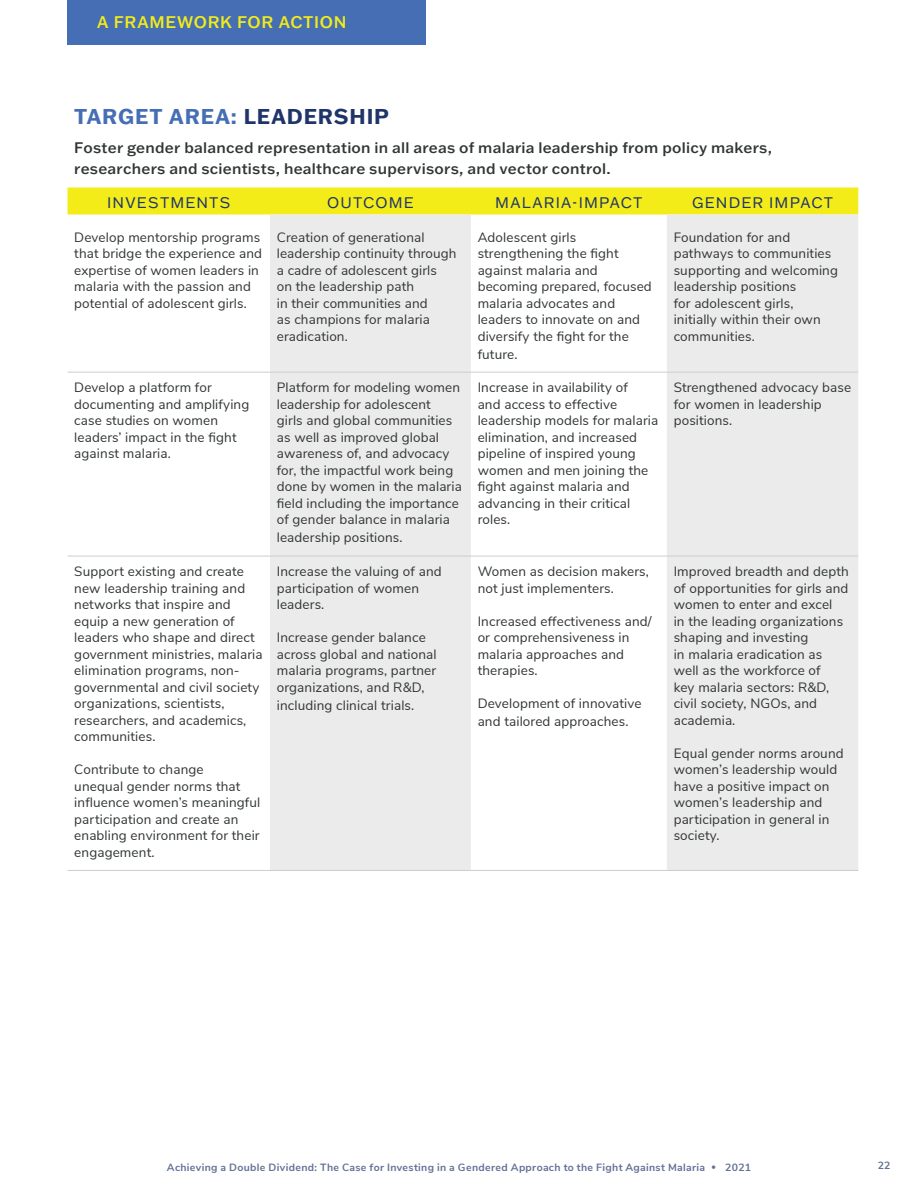
<style>
.page{position:relative;width:918px;height:1188px;background:#fff}
.page>*{position:absolute;margin:0;border:0;box-sizing:border-box;transform-origin:0 0}
.t1{font:700 21px "Franklin Gothic ATF";letter-spacing:.04em;color:#456eb5}
.t2{font:500 16.5px "Franklin Gothic ATF";letter-spacing:.04em;color:#f3ec19}
.t3{font:500 15px/21px "Franklin Gothic ATF";letter-spacing:.015em;color:#313535}
.t4{font:15px "Franklin Gothic ATF";letter-spacing:.08em;color:#1f3469}
.t5{font:13.5px/16.5px "Nunito Sans";letter-spacing:.01em;color:#313535}
.t6{font:700 10.5px "Nunito Sans";letter-spacing:.03em;color:#1f3469}
.s1{color:#1f3469}
.s2{font-family:"Roboto";font-weight:900;font-size:13.5px}
</style>
<div class="page">
<div style="left:68px;top:0;width:358px;height:45px;background:#456eb5"></div>
<div style="left:68px;top:188px;width:790px;height:26px;background:#f3ec19"></div>
<svg style="left:270px;top:214px;width:588px;height:656px;fill:#ebebeb"></svg>
<hr style="left:68px;top:372px;width:202px;height:1px;background:#cbcdcd">
<hr style="left:270px;top:372px;width:201px;height:1px;background:#cbcdcd">
<hr style="left:471px;top:372px;width:196px;height:1px;background:#cbcdcd">
<hr style="left:667px;top:372px;width:191px;height:1px;background:#cbcdcd">
<hr style="left:68px;top:556px;width:202px;height:1px;background:#cbcdcd">
<hr style="left:270px;top:556px;width:201px;height:1px;background:#cbcdcd">
<hr style="left:471px;top:556px;width:196px;height:1px;background:#cbcdcd">
<hr style="left:667px;top:556px;width:191px;height:1px;background:#cbcdcd">
<hr style="left:68px;top:870px;width:202px;height:1px;background:#cbcdcd">
<hr style="left:270px;top:870px;width:201px;height:1px;background:#cbcdcd">
<hr style="left:471px;top:870px;width:196px;height:1px;background:#cbcdcd">
<hr style="left:667px;top:870px;width:191px;height:1px;background:#cbcdcd">
<p class="t2" style="left:97px;top:11px;width:251px">A FRAMEWORK FOR ACTION</p>
<h1 class="t1" style="left:74px;top:102px;width:316px">TARGET AREA: <span class="s1">LEADERSHIP</span></h1>
<p class="t3" style="left:74px;top:136px;width:699px">Foster gender balanced representation in all areas of malaria leadership from policy makers, researchers and scientists, healthcare supervisors, and vector control.</p>
<p class="t4" style="left:107px;top:192px;width:125px">INVESTMENTS</p>
<p class="t4" style="left:327px;top:192px;width:88px">OUTCOME</p>
<p class="t4" style="left:495px;top:192px;width:149px">MALARIA-IMPACT</p>
<p class="t4" style="left:692px;top:192px;width:142px">GENDER IMPACT</p>
<p class="t5" style="left:74px;top:228px;width:189px">Develop mentorship programs that bridge the experience and expertise of women leaders in malaria with the passion and potential of adolescent girls.</p>
<p class="t5" style="left:277px;top:228px;width:181px">Creation of generational leadership continuity through a cadre of adolescent girls<br>on the leadership path<br>in their communities and<br>as champions for malaria eradication.</p>
<p class="t5" style="left:478px;top:228px;width:176px">Adolescent girls strengthening the fight against malaria and becoming prepared, focused malaria advocates and leaders to innovate on and diversify the fight for the</p>
<p class="t5" style="left:478px;top:345px;width:41px">future.</p>
<p class="t5" style="left:674px;top:228px;width:166px">Foundation for and pathways to communities supporting and welcoming leadership positions<br>for adolescent girls, initially within their own communities.</p>
<p class="t5" style="left:74px;top:379px;width:177px">Develop a platform for documenting and amplifying case studies on women leaders’ impact in the fight against malaria.</p>
<p class="t5" style="left:277px;top:379px;width:187px">Platform for modeling women leadership for adolescent<br>girls and global communities as well as improved global awareness of, and advocacy for, the impactful work being done by women in the malaria field including the importance of gender balance in malaria</p>
<p class="t5" style="left:277px;top:529px;width:127px">leadership positions.</p>
<p class="t5" style="left:74px;top:563px;width:190px">Support existing and create new leadership training and networks that inspire and equip a new generation of leaders who shape and direct government ministries, malaria elimination programs, non&shy;governmental and civil society organizations, scientists, researchers, and academics, communities.</p>
<p class="t5" style="left:74px;top:760px;width:188px">Contribute to change<br>unequal gender norms that influence women’s meaningful participation and create an enabling environment for their engagement.</p>
<p class="t5" style="left:277px;top:562px;width:166px">Increase the valuing of and participation of women leaders.</p>
<p class="t5" style="left:277px;top:628px;width:161px">Increase gender balance across global and national malaria programs, partner organizations, and R&amp;D,</p>
<p class="t5" style="left:277px;top:696px;width:139px">including clinical trials.</p>
<p class="t5" style="left:478px;top:379px;width:182px">Increase in availability of<br>and access to effective leadership models for malaria elimination, and increased pipeline of inspired young women and men joining the fight against malaria and advancing in their critical roles.</p>
<p class="t5" style="left:674px;top:379px;width:179px">Strengthened advocacy base for women in leadership positions.</p>
<p class="t5" style="left:478px;top:562px;width:173px">Women as decision makers, not just implementers.</p>
<p class="t5" style="left:478px;top:612px;width:175px">Increased effectiveness and/ or comprehensiveness in malaria approaches and therapies.</p>
<p class="t5" style="left:478px;top:694px;width:165px;line-height:18px">Development of innovative and tailored approaches.</p>
<p class="t5" style="left:674px;top:562px;width:177px">Improved breadth and depth of opportunities for girls and women to enter and excel<br>in the leading organizations shaping and investing<br>in malaria eradication as well as the workforce of<br>key malaria sectors: R&amp;D, civil society, NGOs, and academia.</p>
<p class="t5" style="left:674px;top:744px;width:171px">Equal gender norms around women’s leadership would have a positive impact on women’s leadership and participation in general in society.</p>
<p class="t6" style="left:167px;top:1159px;width:586px">Achieving a Double Dividend: The Case for Investing in a Gendered Approach to the Fight Against Malaria <span class="s2">•</span> 2021</p>
<p class="t6" style="left:878px;top:1158px;width:14px">22</p>
</div>
